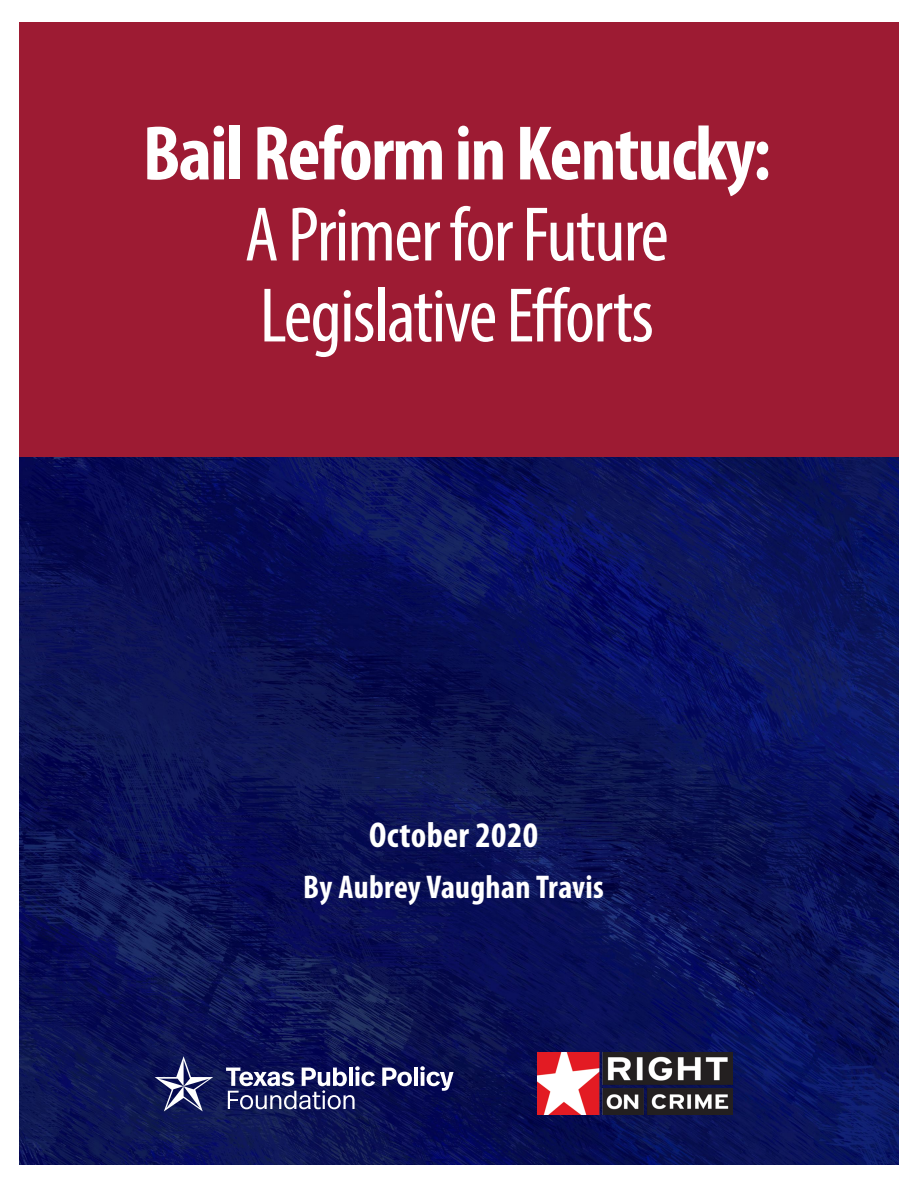
<style>
.page{position:relative;width:918px;height:1188px;background:#fff}
.page>*{position:absolute;margin:0;border:0;box-sizing:border-box;transform-origin:0 0}
.t1{font:condensed 78px/81px "Myriad Pro";letter-spacing:-.02em;color:#fff;text-align:center}
.t2{font:700 condensed 36px "Myriad Pro";letter-spacing:.01em;color:#fff}
.t3{font:700 condensed 33px "Myriad Pro";letter-spacing:.01em;color:#fff}
.s1{font-weight:700}
</style>
<div class="page">
<div style="left:19px;top:22px;width:880px;height:442px;background:#9d1b33"></div>
<img style="left:19px;top:458px;width:880px;height:706px">
<svg style="left:155px;top:1056px;width:58px;height:55px"></svg>
<svg style="left:382px;top:1068px;width:30px;height:18px"></svg>
<hr style="left:414px;top:1068px;width:4px;height:18px;background:#fff">
<svg style="left:420px;top:1066px;width:34px;height:25px"></svg>
<svg style="left:226px;top:1066px;width:149px;height:43px"></svg>
<img style="left:538px;top:1053px;width:194px;height:62px">
<p class="t1" style="left:143px;top:112px;width:630px"><span class="s1">Bail Reform in Kentucky:<br></span>A Primer for Future<br>Legislative Efforts</p>
<p class="t2" style="left:369px;top:812px;width:170px">October 2020</p>
<p class="t3" style="left:303px;top:867px;width:302px">By Aubrey Vaughan Travis</p>
</div>
